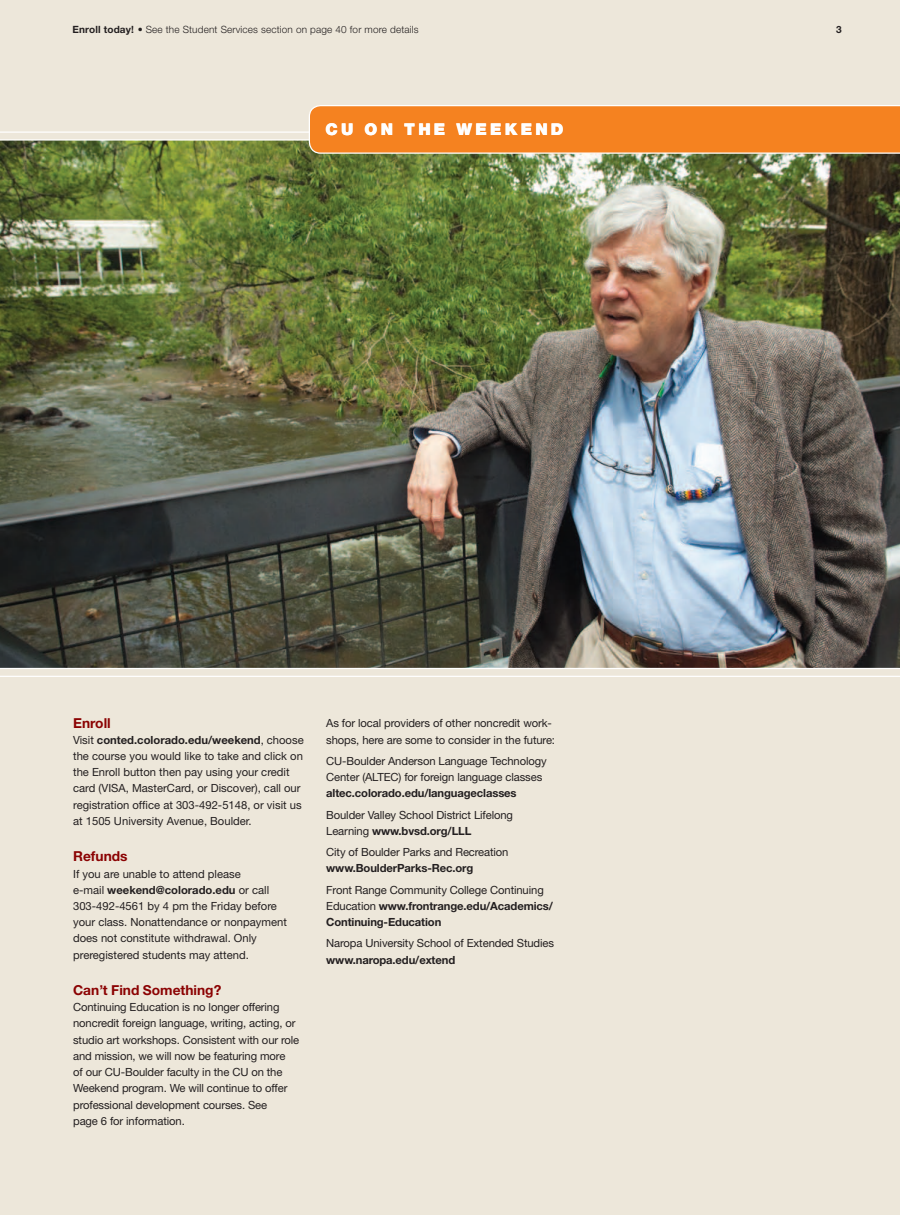
<style>
.page{position:relative;width:900px;height:1215px;background:#ede7da}
.page>*{position:absolute;margin:0;border:0;box-sizing:border-box;transform-origin:0 0}
.t1{font:900 16.25px "Helvetica Neue";letter-spacing:.2em;color:#fff}
.t2{font:700 13.75px "Helvetica Neue";color:#8b0202}
.t3{font:11.25px/16.2px "Helvetica Neue";letter-spacing:-.01em;color:#231f20}
.t4{font:700 11.25px/16.2px "Helvetica Neue";letter-spacing:-.01em;color:#231f20}
.t5{font:300 10px "Helvetica Neue";letter-spacing:.015em;color:#231f20}
.t6{font:700 10px "Helvetica Neue";color:#231f20}
.s1{font-weight:700}
.s2{font-weight:400}
</style>
<div class="page">
<img style="left:0;top:141px;width:900px;height:527px">
<hr style="left:0;top:131px;width:900px;height:2px;background:#fff">
<hr style="left:0;top:139px;width:900px;height:2px;background:#fff">
<hr style="left:0;top:668px;width:900px;height:1px;background:#fff">
<hr style="left:0;top:676px;width:900px;height:1px;background:#fff">
<svg style="left:309px;top:105px;width:591px;height:49px;background:#f4882c"></svg>
<p class="t5" style="left:72px;top:23px;width:348px"><span class="s1">Enroll today!</span> • See the Student Services section on page 40 for more details</p>
<p class="t6" style="left:836px;top:23px;width:7px">3</p>
<h1 class="t1" style="left:326px;top:120px;width:239px">CU ON THE WEEKEND</h1>
<p class="t2" style="left:73px;top:714px;width:39px">Enroll</p>
<p class="t3" style="left:73px;top:731px;width:232px">Visit <span class="s1">conted.colorado.edu/weekend</span>, choose the course you would like to take and click on the Enroll button then pay using your credit card (VISA, MasterCard, or Discover), call our registration office at 303-492-5148, or visit us at 1505 University Avenue, Boulder.</p>
<p class="t2" style="left:73px;top:848px;width:56px">Refunds</p>
<p class="t3" style="left:73px;top:865px;width:215px">If you are unable to attend please<br>e-mail <span class="s1">weekend@colorado.edu</span> or call 303-492-4561 by 4 pm the Friday before your class. Nonattendance or nonpayment does not constitute withdrawal. Only preregistered students may attend.</p>
<p class="t2" style="left:73px;top:982px;width:150px">Can’t Find Something?</p>
<p class="t3" style="left:73px;top:999px;width:228px">Continuing Education is no longer offering noncredit foreign language, writing, acting, or studio art workshops. Consistent with our role and mission, we will now be featuring more<br>of our CU-Boulder faculty in the CU on the Weekend program. We will continue to offer professional development courses. See<br>page 6 for information.</p>
<p class="t3" style="left:326px;top:715px;width:230px">As for local providers of other noncredit work&shy;shops, here are some to consider in the future:</p>
<p class="t3" style="left:326px;top:753px;width:222px">CU-Boulder Anderson Language Technology<br>Center (ALTEC) for foreign language classes</p>
<p class="t4" style="left:326px;top:785px;width:192px">altec.colorado.edu/languageclasses</p>
<p class="t3" style="left:326px;top:806px;width:188px">Boulder Valley School District Lifelong<br>Learning <span class="s1">www.bvsd.org/LLL</span></p>
<p class="t3" style="left:326px;top:844px;width:184px">City of Boulder Parks and Recreation</p>
<p class="t4" style="left:326px;top:860px;width:149px">www.BoulderParks-Rec.org</p>
<p class="t4" style="left:326px;top:881px;width:228px"><span class="s2">Front Range Community College Continuing<br>Education</span> www.frontrange.edu/Academics/<br>Continuing-Education</p>
<p class="t3" style="left:326px;top:935px;width:229px">Naropa University School of Extended Studies</p>
<p class="t4" style="left:326px;top:951px;width:131px">www.naropa.edu/extend</p>
</div>
